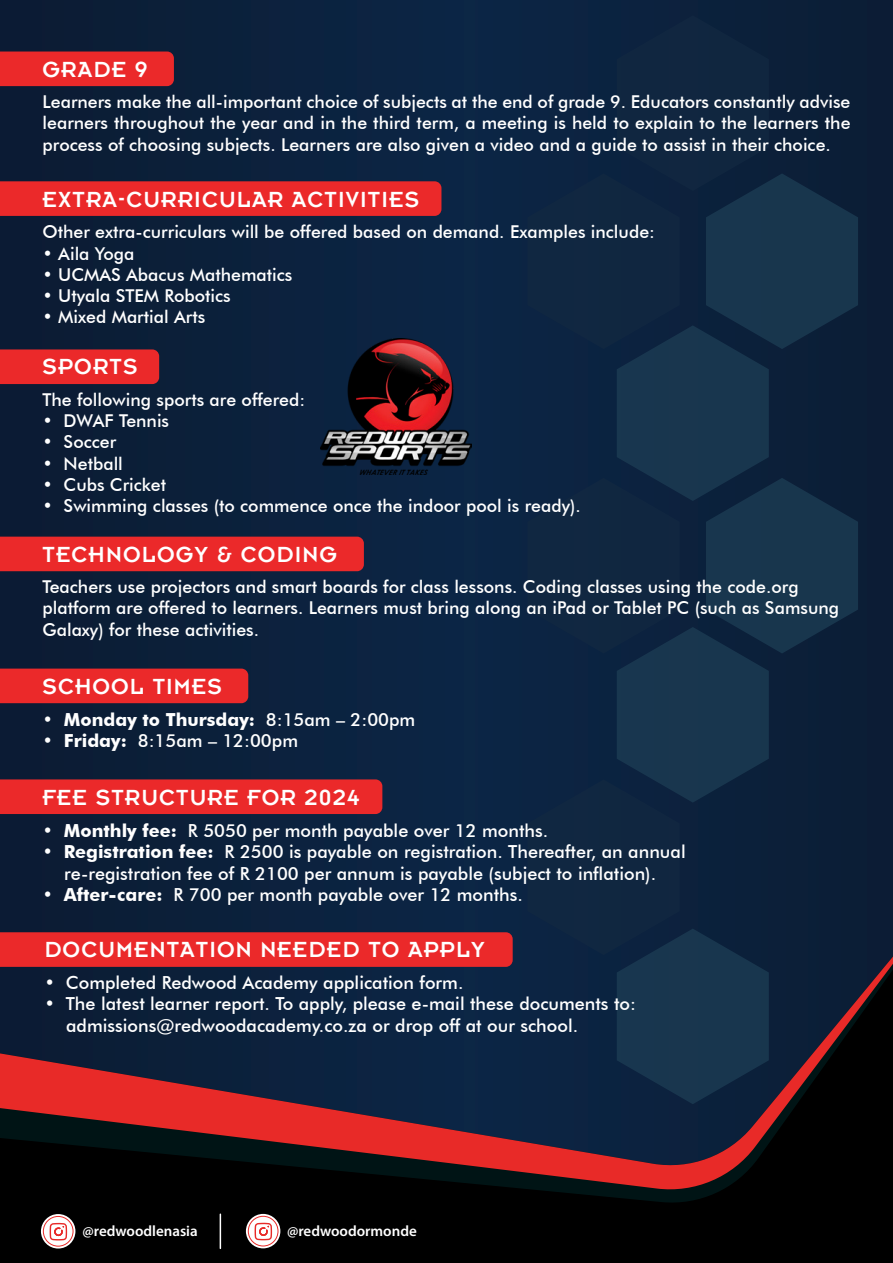
<style>
.page{position:relative;width:893px;height:1263px;background:#0c223f}
.page>*{position:absolute;margin:0;border:0;box-sizing:border-box;transform-origin:0 0}
.t1{font:22.5px "Emblem";letter-spacing:.05em;color:#fff}
.t2{font:500 18px/21.6px "Futura BT";color:#fff}
.t3{font:700 18px "Futura BT";color:#fff}
.t4{font:500 17.7px/21.3px "Futura BT";color:#fff}
.t5{font:600 15px "Myriad Pro";color:#fff}
.s1{font-weight:500}
.s2{font-weight:700}
</style>
<div class="page">
<svg style="left:617px;top:174px;width:241px;height:628px"></svg>
<div style="left:0;top:52px;width:174px;height:34px;background:#eb292a"></div>
<div style="left:0;top:181px;width:441px;height:35px;background:#eb292a"></div>
<div style="left:0;top:537px;width:364px;height:34px;background:#eb292a"></div>
<div style="left:0;top:349px;width:159px;height:35px;background:#eb292a"></div>
<div style="left:0;top:669px;width:248px;height:34px;background:#eb292a"></div>
<div style="left:0;top:779px;width:382px;height:35px;background:#eb292a"></div>
<div style="left:0;top:1202px;width:893px;height:61px;background:#000"></div>
<svg style="left:0;top:1193px;width:893px;height:9px;background:#000102"></svg>
<svg style="left:0;top:929px;width:893px;height:264px"></svg>
<hr style="left:220px;top:1214px;width:1px;height:34px;background:#fff">
<svg style="left:41px;top:1214px;width:34px;height:34px"></svg>
<div style="left:43px;top:1216px;width:30px;height:30px;border:1px solid #e82a28;border-radius:50%"></div>
<svg style="left:50px;top:1223px;width:17px;height:17px"></svg>
<svg style="left:246px;top:1214px;width:34px;height:34px"></svg>
<div style="left:248px;top:1216px;width:30px;height:30px;border:1px solid #e82a28;border-radius:50%"></div>
<svg style="left:255px;top:1223px;width:17px;height:17px"></svg>
<img style="left:320px;top:338px;width:151px;height:137px">
<p class="t1" style="left:43px;top:58px;width:107px">GRADE 9</p>
<p class="t4" style="left:43px;top:91px;width:809px;text-align:justify">Learners make the all-important choice of subjects at the end of grade 9. Educators constantly advise learners throughout the year and in the third term, a meeting is held to explain to the learners the process of choosing subjects. Learners are also given a video and a guide to assist in their choice.</p>
<p class="t1" style="left:43px;top:188px;width:378px">EXTRA-CURRICULAR ACTIVITIES</p>
<p class="t4" style="left:43px;top:221px;width:614px">Other extra-curriculars will be offered based on demand. Examples include:</p>
<p class="t4" style="left:43px;top:242px;width:93px">• Aila Yoga</p>
<p class="t4" style="left:43px;top:264px;width:251px">• UCMAS Abacus Mathematics</p>
<p class="t4" style="left:43px;top:285px;width:190px">• Utyala STEM Robotics</p>
<p class="t4" style="left:43px;top:306px;width:164px">• Mixed Martial Arts</p>
<p class="t1" style="left:43px;top:355px;width:97px">SPORTS</p>
<p class="t4" style="left:43px;top:389px;width:264px">The following sports are offered:</p>
<p class="t4" style="left:43px;top:410px;width:128px">• DWAF Tennis</p>
<p class="t4" style="left:43px;top:431px;width:75px">• Soccer</p>
<p class="t4" style="left:43px;top:452px;width:82px">• Netball</p>
<p class="t4" style="left:43px;top:474px;width:125px">• Cubs Cricket</p>
<p class="t4" style="left:43px;top:495px;width:540px">• Swimming classes (to commence once the indoor pool is ready).</p>
<p class="t1" style="left:43px;top:543px;width:296px">TECHNOLOGY &amp; CODING</p>
<p class="t4" style="left:43px;top:576px;width:798px">Teachers use projectors and smart boards for class lessons. Coding classes using the code.org platform are offered to learners. Learners must bring along an iPad or Tablet PC (such as Samsung<br>Galaxy) for these activities.</p>
<p class="t1" style="left:42px;top:675px;width:181px">SCHOOL TIMES</p>
<p class="t3" style="left:42px;top:708px;width:374px"><span class="s1">•</span> Monday to Thursday: <span class="s1">8:15am – 2:00pm</span></p>
<p class="t2" style="left:42px;top:730px;width:257px">• <span class="s2">Friday:</span> 8:15am – 12:00pm</p>
<p class="t1" style="left:42px;top:786px;width:318px">FEE STRUCTURE FOR 2024</p>
<p class="t2" style="left:42px;top:819px;width:507px">• <span class="s2">Monthly fee:</span> R 5050 per month payable over 12 months.</p>
<p class="t2" style="left:42px;top:841px;width:645px;text-align:center">• <span class="s2">Registration fee:</span> R 2500 is payable on registration. Thereafter, an annual re-registration fee of R 2100 per annum is payable (subject to inflation).</p>
<p class="t2" style="left:42px;top:884px;width:482px">• <span class="s2">After-care:</span> R 700 per month payable over 12 months.</p>
<p class="t1" style="left:44px;top:938px;width:442px">DOCUMENTATION NEEDED TO APPLY</p>
<p class="t2" style="left:44px;top:971px;width:421px">• Completed Redwood Academy application form.</p>
<p class="t2" style="left:66px;top:993px;width:571px;text-indent:-22px">• The latest learner report. To apply, please e-mail these documents to: admissions@redwoodacademy.co.za or drop off at our school.</p>
<p class="t5" style="left:83px;top:1222px;width:117px">@redwoodlenasia</p>
<p class="t5" style="left:287px;top:1222px;width:131px">@redwoodormonde</p>
</div>
